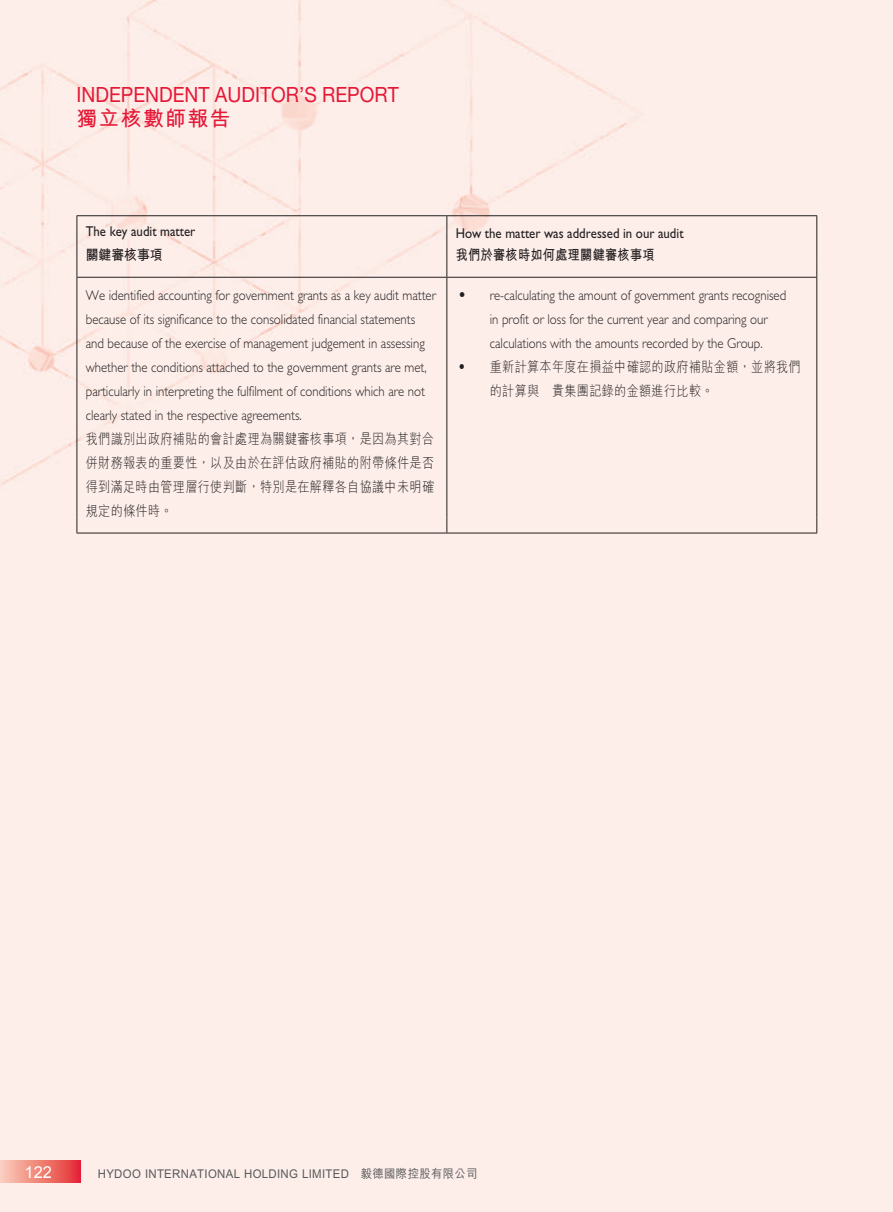
<style>
.page{position:relative;width:893px;height:1212px;background:#fff}
.page>*{position:absolute;margin:0;border:0;box-sizing:border-box;transform-origin:0 0}
.t1{font:21px "Helvetica Neue LT Std";color:#e51836;scale:.92 1}
.t2{font:700 21px "M Hei HK";letter-spacing:.055em;color:#e51836}
.t3{font:16.5px "Arial";color:#fff}
._1__內文{font:300 14.25px/24px "Gill Sans Std";color:#231f20;scale:.9 1}
._6__內文---C{font:300 14.25px/24px "M Hei HK";letter-spacing:.03em;color:#231f20;text-align:justify;scale:.85 1}
._1__內文-2{font:14.25px "Gill Sans Std";color:#231f20;scale:.9 1}
._6__內文---C-2{font:700 14.25px "M Hei HK";letter-spacing:.03em;color:#231f20;scale:.85 1}
._1__內文-3{font:700 14.25px "M Hei HK";color:#231f20;scale:.9 1}
._1__內文-4{font:300 14.25px "M Hei HK";color:#231f20;scale:.9 1}
.t4{font:500 12px "M Hei HK";letter-spacing:.03em;color:#57585a;scale:.95 1}
</style>
<div class="page">
<div style="left:0;top:0;width:892px;height:1212px;background:#fdeeea"></div>
<div style="left:0;top:1161px;width:81px;height:21px;background:linear-gradient(to right,#f9d2bc,#e42c30)"></div>
<hr style="left:77px;top:277px;width:370px;height:1px;background:#231f20">
<hr style="left:77px;top:278px;width:1px;height:240px;background:#231f20">
<hr style="left:447px;top:277px;width:370px;height:1px;background:#231f20">
<hr style="left:816px;top:278px;width:1px;height:240px;background:#231f20">
<svg style="left:77px;top:518px;width:1px;height:15px"></svg>
<svg style="left:816px;top:518px;width:1px;height:15px"></svg>
<hr style="left:446px;top:278px;width:1px;height:240px;background:#231f20">
<svg style="left:446px;top:518px;width:1px;height:15px"></svg>
<hr style="left:77px;top:216px;width:1px;height:46px;background:#231f20">
<hr style="left:816px;top:216px;width:1px;height:46px;background:#231f20">
<svg style="left:77px;top:262px;width:1px;height:15px"></svg>
<svg style="left:816px;top:262px;width:1px;height:15px"></svg>
<hr style="left:77px;top:215px;width:370px;height:1px;background:#231f20">
<hr style="left:447px;top:215px;width:370px;height:1px;background:#231f20">
<hr style="left:446px;top:216px;width:1px;height:46px;background:#231f20">
<svg style="left:446px;top:262px;width:1px;height:15px"></svg>
<hr style="left:77px;top:533px;width:370px;height:1px;background:#231f20">
<hr style="left:447px;top:533px;width:370px;height:1px;background:#231f20">
<h1 class="t1" style="left:76px;top:82px;width:352px">INDEPENDENT AUDITOR’S REPORT</h1>
<h1 class="t2" style="left:76px;top:103px;width:156px">獨立核數師報告</h1>
<p class="_1__內文-2" style="left:86px;top:223px;width:123px">The key audit matter</p>
<p class="_1__內文-3" style="left:86px;top:244px;width:87px">關鍵審核事項</p>
<p class="_1__內文" style="left:86px;top:283px;width:391px">We identified accounting for government grants as a key audit matter because of its significance to the consolidated financial statements and because of the exercise of management judgement in assessing whether the conditions attached to the government grants are met, particularly in interpreting the fulfilment of conditions which are not clearly stated in the respective agreements.</p>
<p class="_6__內文---C" style="left:86px;top:426px;width:411px">我們識別出政府補貼的會計處理為關鍵審核事項，是因為其對合併財務報表的重要性，以及由於在評估政府補貼的附帶條件是否得到滿足時由管理層行使判斷，特別是在解釋各自協議中未明確規定的條件時。</p>
<p class="_1__內文-2" style="left:456px;top:225px;width:255px">How the matter was addressed in our audit</p>
<p class="_6__內文---C-2" style="left:456px;top:244px;width:235px">我們於審核時如何處理關鍵審核事項</p>
<p class="_1__內文-4" style="left:456px;top:287px;width:16px">‧</p>
<p class="_1__內文" style="left:490px;top:283px;width:331px">re-calculating the amount of government grants recognised in profit or loss for the current year and comparing our calculations with the amounts recorded by the Group.</p>
<p class="_6__內文---C" style="left:456px;top:354px;width:16px">‧</p>
<p class="_6__內文---C" style="left:490px;top:354px;width:367px">重新計算本年度在損益中確認的政府補貼金額，並將我們的計算與 貴集團記錄的金額進行比較。</p>
<p class="t3" style="left:25px;top:1161px;width:29px">122</p>
<p class="t4" style="left:98px;top:1164px;width:401px">HYDOO INTERNATIONAL HOLDING LIMITED 毅德國際控股有限公司</p>
</div>
